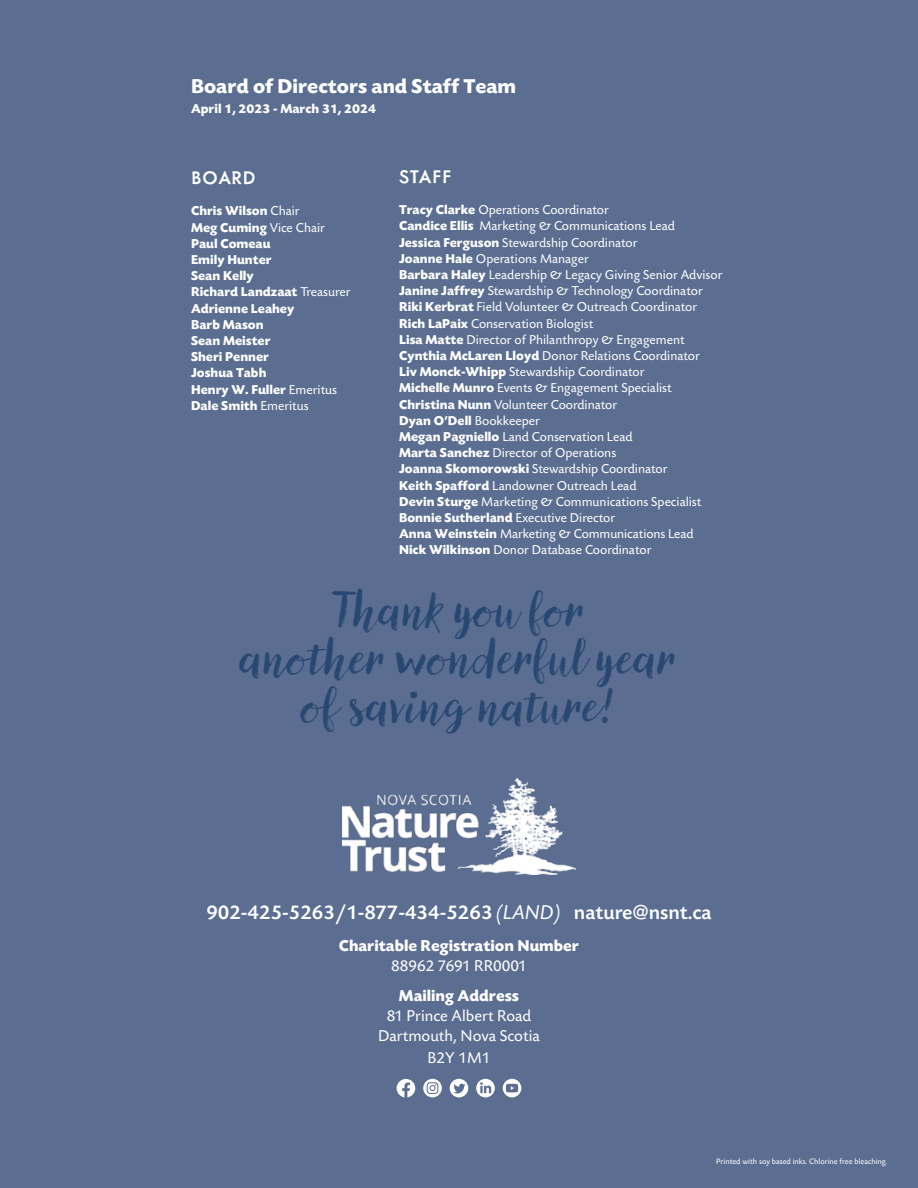
<style>
.page{position:relative;width:918px;height:1188px;background:#5b6e91}
.page>*{position:absolute;margin:0;border:0;box-sizing:border-box;transform-origin:0 0}
.t1{font:48px/48px "Canvas Script";color:#284871;text-align:center}
.t2{font:500 21px "Today SB";color:#fff}
.t3{font:700 21px "Today SB";color:#fff}
.t4{font:500 21px "Metallophile Sp 8";letter-spacing:.025em;color:#fff}
.t5{font:16.5px/19.8px "Today SB";color:#fff;text-align:center}
.t6{font:700 16.5px "Today SB";color:#fff}
.t7{font:13.5px/16.2px "Today SB";color:#fff}
.t8{font:700 13.5px/16.2px "Today SB";color:#fff}
.t9{font:8.25px "Today SB";color:#fff}
.s1{font-weight:400}
.s2{font-weight:700}
.s3{font-weight:400;font-style:italic}
</style>
<div class="page">
<svg style="left:450px;top:1079px;width:18px;height:18px"></svg>
<svg style="left:397px;top:1079px;width:18px;height:18px"></svg>
<svg style="left:503px;top:1079px;width:18px;height:18px"></svg>
<svg style="left:476px;top:1079px;width:19px;height:18px"></svg>
<svg style="left:423px;top:1079px;width:19px;height:18px"></svg>
<img style="left:343px;top:778px;width:232px;height:96px">
<h2 class="t3" style="left:191px;top:75px;width:327px">Board of Directors and Staff Team</h2>
<p class="t8" style="left:191px;top:100px;width:186px">April 1, 2023 - March 31, 2024</p>
<h2 class="t4" style="left:191px;top:164px;width:67px">BOARD</h2>
<p class="t8" style="left:191px;top:203px;width:161px">Chris Wilson <span class="s1">Chair<br></span>Meg Cuming <span class="s1">Vice Chair<br></span>Paul Comeau<br>Emily Hunter<br>Sean Kelly<br>Richard Landzaat <span class="s1">Treasurer<br></span>Adrienne Leahey<br>Barb Mason<br>Sean Meister<br>Sheri Penner<br>Joshua Tabh<br>Henry W. Fuller <span class="s1">Emeritus<br></span>Dale Smith <span class="s1">Emeritus</span></p>
<h2 class="t4" style="left:399px;top:163px;width:54px">STAFF</h2>
<p class="t7" style="left:399px;top:202px;width:325px"><span class="s2">Tracy Clarke</span> Operations Coordinator<br><span class="s2">Candice Ellis</span> Marketing &amp; Communications Lead<br><span class="s2">Jessica Ferguson</span> Stewardship Coordinator<br><span class="s2">Joanne Hale</span> Operations Manager<br><span class="s2">Barbara Haley</span> Leadership &amp; Legacy Giving Senior Advisor <span class="s2">Janine Jaffrey</span> Stewardship &amp; Technology Coordinator <span class="s2">Riki Kerbrat</span> Field Volunteer &amp; Outreach Coordinator <span class="s2">Rich LaPaix</span> Conservation Biologist<br><span class="s2">Lisa Matte</span> Director of Philanthropy &amp; Engagement <span class="s2">Cynthia McLaren Lloyd</span> Donor Relations Coordinator<br><span class="s2">Liv Monck-Whipp</span> Stewardship Coordinator<br><span class="s2">Michelle Munro</span> Events &amp; Engagement Specialist <span class="s2">Christina Nunn</span> Volunteer Coordinator<br><span class="s2">Dyan O’Dell</span> Bookkeeper<br><span class="s2">Megan Pagniello</span> Land Conservation Lead<br><span class="s2">Marta Sanchez</span> Director of Operations<br><span class="s2">Joanna Skomorowski</span> Stewardship Coordinator<br><span class="s2">Keith Spafford</span> Landowner Outreach Lead<br><span class="s2">Devin Sturge</span> Marketing &amp; Communications Specialist <span class="s2">Bonnie Sutherland</span> Executive Director<br><span class="s2">Anna Weinstein</span> Marketing &amp; Communications Lead <span class="s2">Nick Wilkinson</span> Donor Database Coordinator</p>
<h1 class="t1" style="left:241px;top:587px;width:438px">Thank you for<br>another wonderful year of saving nature!</h1>
<h2 class="t2" style="left:206px;top:901px;width:507px">902-425-5263/1-877-434-5263 <span class="s3">(LAND)</span> nature@nsnt.ca</h2>
<p class="t6" style="left:339px;top:937px;width:242px">Charitable Registration Number</p>
<p class="t5" style="left:391px;top:956px;width:137px">88962 7691 RR0001</p>
<p class="t6" style="left:399px;top:987px;width:122px">Mailing Address</p>
<p class="t5" style="left:378px;top:1007px;width:163px">81 Prince Albert Road<br>Dartmouth, Nova Scotia</p>
<p class="t5" style="left:428px;top:1048px;width:64px">B2Y 1M1</p>
<p class="t9" style="left:716px;top:1157px;width:173px">Printed with soy based inks. Chlorine free bleaching.</p>
</div>
